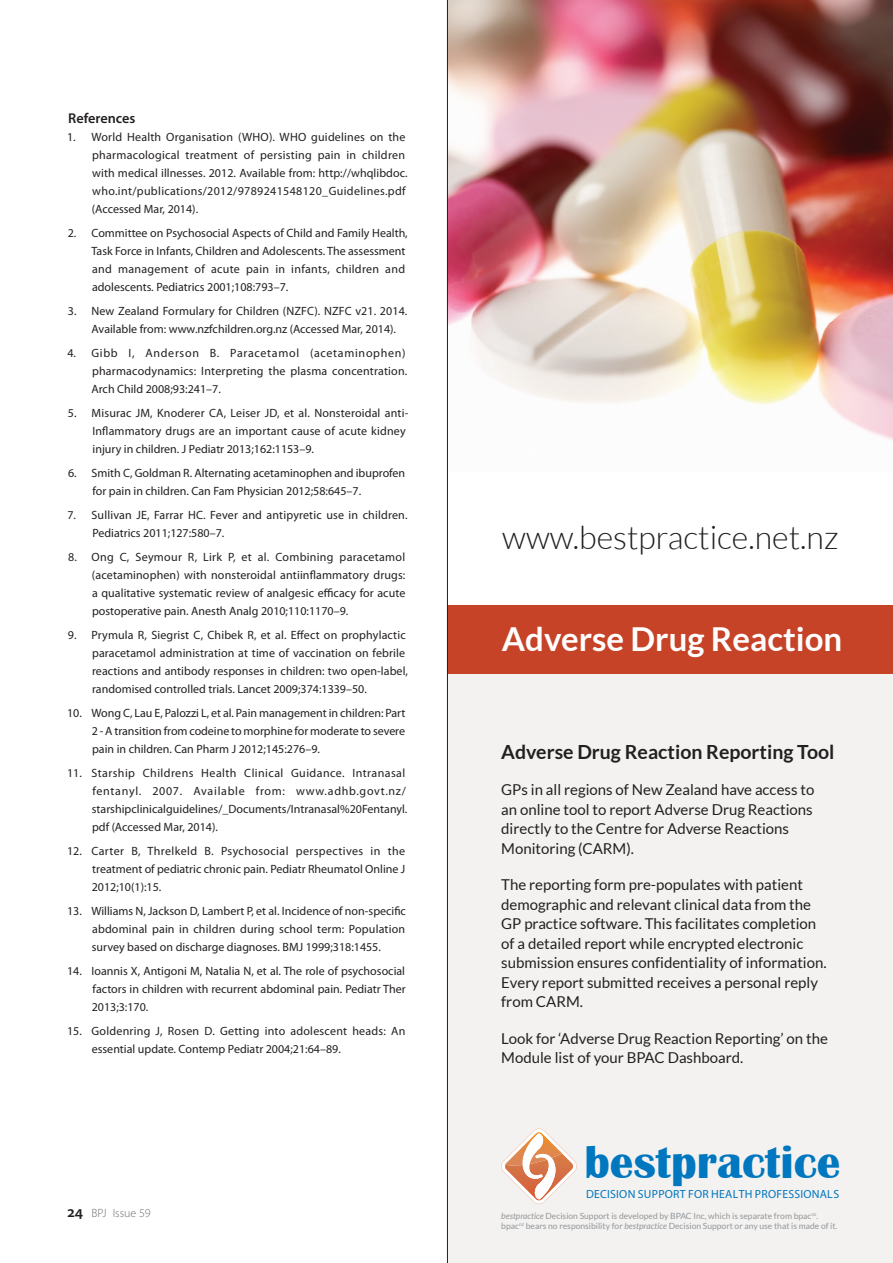
<style>
.page{position:relative;width:893px;height:1263px;background:#fff}
.page>*{position:absolute;margin:0;border:0;box-sizing:border-box;transform-origin:0 0}
.t1{font:700 47.25px "Britannic";color:#0077be}
.t2{font:700 33px "Lato";color:#fff}
.t3{font:300 32.25px "Lato";color:#231f20}
.t4{font:700 19.5px "Lato";color:#231f20}
.t5{font:15px/19.5px "Lato";color:#231f20}
.C_head{font:600 14.25px "Myriad Pro";color:#231f20}
.Indented_Ref{font:12px/18px "Myriad Pro";letter-spacing:.005em;color:#231f20}
.Indented_Ref-2{font:12px/18px "Myriad Pro";letter-spacing:.03em;color:#231f20}
.t6{font:300 12px "Myriad Pro";color:#6c6d70}
.t7{font:11.85px "Myriad Pro";letter-spacing:.02em;color:#0077be}
.t8{font:8.55px/10.2px "Lato";color:#939598}
.s1{font-weight:600;font-size:15.75px;color:#231f20}
.s2{font-style:italic}
</style>
<div class="page">
<div style="left:447px;top:617px;width:446px;height:646px;background:#f3f2f1"></div>
<div style="left:447px;top:605px;width:446px;height:69px;background:#c74327"></div>
<img style="left:448px;top:0;width:445px;height:441px">
<svg style="left:501px;top:1128px;width:76px;height:76px"></svg>
<hr style="left:447px;top:0;width:1px;height:1263px;background:#231f20">
<p class="C_head" style="left:68px;top:109px;width:69px">References</p>
<p class="Indented_Ref" style="left:92px;top:128px;width:317px;text-indent:-25px">1. World Health Organisation (WHO). WHO guidelines on the pharmacological treatment of persisting pain in children with medical illnesses. 2012. Available from: http://whqlibdoc. who.int/publications/2012/9789241548120_Guidelines.pdf (Accessed Mar, 2014).</p>
<p class="Indented_Ref" style="left:91px;top:224px;width:318px;text-indent:-24px">2. Committee on Psychosocial Aspects of Child and Family Health, Task Force in Infants, Children and Adolescents. The assessment and management of acute pain in infants, children and adolescents. Pediatrics 2001;108:793–7.</p>
<p class="Indented_Ref" style="left:92px;top:302px;width:317px;text-indent:-24px">3. New Zealand Formulary for Children (NZFC). NZFC v21. 2014.<br>Available from: www.nzfchildren.org.nz (Accessed Mar, 2014).</p>
<p class="Indented_Ref" style="left:92px;top:344px;width:317px;text-indent:-24px">4. Gibb I, Anderson B. Paracetamol (acetaminophen) pharmacodynamics: Interpreting the plasma concentration.<br>Arch Child 2008;93:241–7.</p>
<p class="Indented_Ref" style="left:92px;top:404px;width:317px;text-indent:-24px">5. Misurac JM, Knoderer CA, Leiser JD, et al. Nonsteroidal anti-<br>Inflammatory drugs are an important cause of acute kidney injury in children. J Pediatr 2013;162:1153–9.</p>
<p class="Indented_Ref" style="left:93px;top:464px;width:314px;text-indent:-24px">6. Smith C, Goldman R. Alternating acetaminophen and ibuprofen for pain in children. Can Fam Physician 2012;58:645–7.</p>
<p class="Indented_Ref" style="left:92px;top:506px;width:317px;text-indent:-25px">7. Sullivan JE, Farrar HC. Fever and antipyretic use in children.<br>Pediatrics 2011;127:580–7.</p>
<p class="Indented_Ref" style="left:92px;top:548px;width:315px;text-align:justify;text-indent:-24px">8. Ong C, Seymour R, Lirk P, et al. Combining paracetamol (acetaminophen) with nonsteroidal antiinflammatory drugs: a qualitative systematic review of analgesic efficacy for acute postoperative pain. Anesth Analg 2010;110:1170–9.</p>
<p class="Indented_Ref" style="left:92px;top:626px;width:317px;text-indent:-24px">9. Prymula R, Siegrist C, Chibek R, et al. Effect on prophylactic paracetamol administration at time of vaccination on febrile reactions and antibody responses in children: two open-label, randomised controlled trials. Lancet 2009;374:1339–50.</p>
<p class="Indented_Ref" style="left:92px;top:704px;width:315px;text-align:justify;text-indent:-25px">10. Wong C, Lau E, Palozzi L, et al. Pain management in children: Part 2 - A transition from codeine to morphine for moderate to severe pain in children. Can Pharm J 2012;145:276–9.</p>
<p class="Indented_Ref-2" style="left:92px;top:764px;width:317px;text-indent:-25px">11. Starship Childrens Health Clinical Guidance. Intranasal fentanyl. 2007. Available from: www.adhb.govt.nz/ starshipclinicalguidelines/_Documents/Intranasal%20Fentanyl. pdf (Accessed Mar, 2014).</p>
<p class="Indented_Ref" style="left:92px;top:842px;width:315px;text-align:justify;text-indent:-25px">12. Carter B, Threlkeld B. Psychosocial perspectives in the treatment of pediatric chronic pain. Pediatr Rheumatol Online J 2012;10(1):15.</p>
<p class="Indented_Ref" style="left:92px;top:902px;width:316px;text-align:justify;text-indent:-25px">13. Williams N, Jackson D, Lambert P, et al. Incidence of non-specific abdominal pain in children during school term: Population survey based on discharge diagnoses. BMJ 1999;318:1455.</p>
<p class="Indented_Ref" style="left:92px;top:962px;width:316px;text-align:justify;text-indent:-25px">14. Ioannis X, Antigoni M, Natalia N, et al. The role of psychosocial factors in children with recurrent abdominal pain. Pediatr Ther 2013;3:170.</p>
<p class="Indented_Ref" style="left:92px;top:1022px;width:315px;text-indent:-25px">15. Goldenring J, Rosen D. Getting into adolescent heads: An essential update. Contemp Pediatr 2004;21:64–89.</p>
<p class="t6" style="left:68px;top:1206px;width:85px"><span class="s1">24</span> BPJ Issue 59</p>
<p class="t3" style="left:502px;top:520px;width:338px">www.bestpractice.net.nz</p>
<p class="t2" style="left:502px;top:620px;width:342px">Adverse Drug Reaction</p>
<p class="t4" style="left:501px;top:740px;width:335px">Adverse Drug Reaction Reporting Tool</p>
<p class="t5" style="left:501px;top:780px;width:315px">GPs in all regions of New Zealand have access to an online tool to report Adverse Drug Reactions directly to the Centre for Adverse Reactions Monitoring (CARM).</p>
<p class="t5" style="left:501px;top:875px;width:327px">The reporting form pre-populates with patient demographic and relevant clinical data from the GP practice software. This facilitates completion of a detailed report while encrypted electronic submission ensures confidentiality of information.<br>Every report submitted receives a personal reply from CARM.</p>
<p class="t5" style="left:501px;top:1028px;width:328px">Look for ‘Adverse Drug Reaction Reporting’ on the<br>Module list of your BPAC Dashboard.</p>
<p class="t1" style="left:584px;top:1135px;width:257px">bestpractice</p>
<p class="t7" style="left:586px;top:1186px;width:255px">DECISION SUPPORT FOR HEALTH PROFESSIONALS</p>
<p class="t8" style="left:501px;top:1210px;width:338px"><span class="s2">bestpractice</span> Decision Support is developed by BPAC Inc, which is separate from bpac<sup>nz</sup>. bpac<sup>nz</sup> bears no responsibility for <span class="s2">bestpractice</span> Decision Support or any use that is made of it.</p>
</div>
